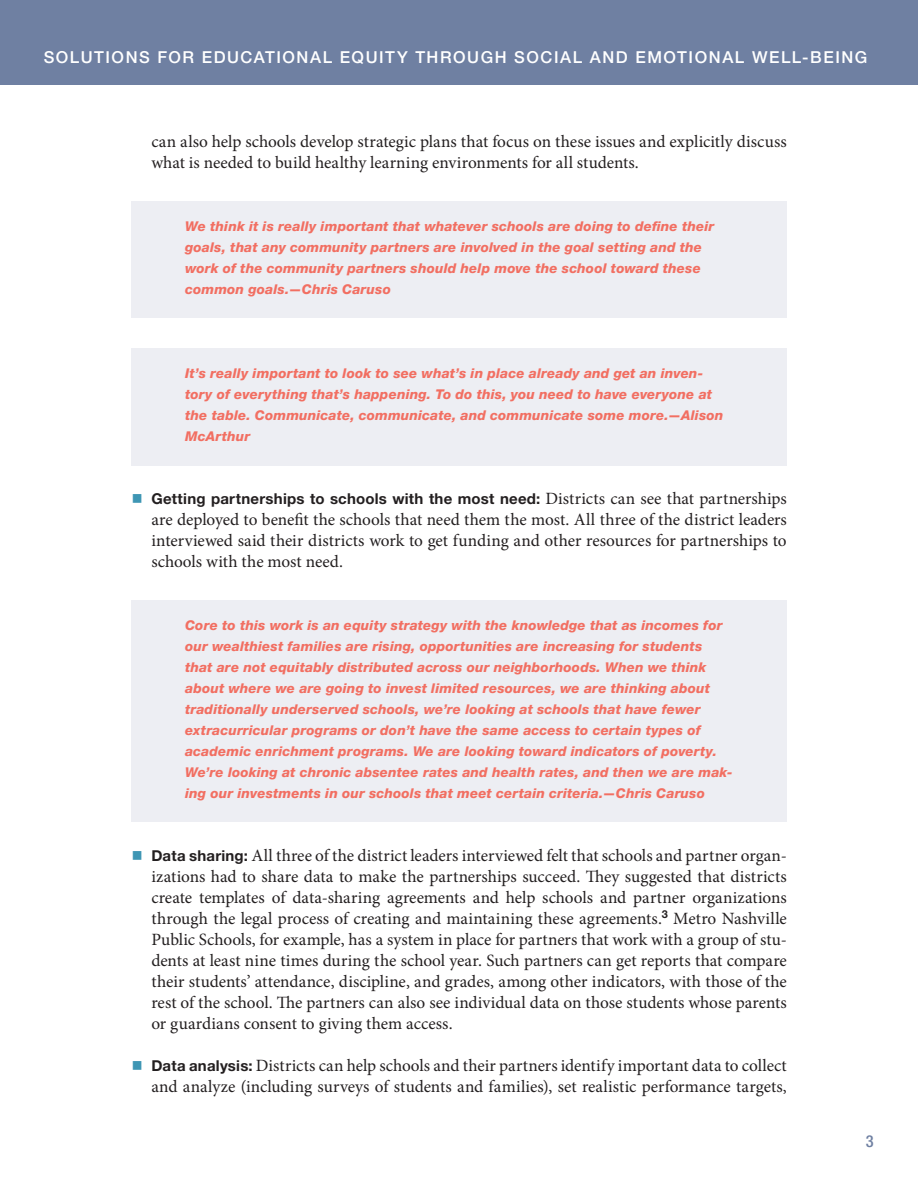
<style>
.page{position:relative;width:918px;height:1188px;background:#fff}
.page>*{position:absolute;margin:0;border:0;box-sizing:border-box;transform-origin:0 0}
.t1{font:17.25px/21px "Minion Pro";color:#231f20;text-align:justify}
.t2{font:500 16.5px "Helvetica Neue LT Std";letter-spacing:.095em;color:#fff}
.t3{font:500 condensed 16.5px "Helvetica Neue LT Std";color:#6f80a2}
.t4{font:700 15px "Helvetica Neue LT Std";letter-spacing:.015em;color:#231f20}
.Quotes{font:italic 800 13.5px/21px "Helvetica Neue LT Std";letter-spacing:.01em;color:#f26f62}
.s1{font-family:"Minion Pro";font-weight:400;font-size:30px;color:#3e96b4}
.s2{font-family:"Minion Pro";font-weight:400;font-size:17.25px}
.s3{font-size:30px;color:#3e96b4}
.s4{font-family:"Helvetica Neue LT Std";font-weight:700;font-size:15px}
</style>
<div class="page">
<div style="left:0;top:0;width:918px;height:85px;background:#6f80a2"></div>
<div style="left:131px;top:201px;width:656px;height:117px;background:#edeef3"></div>
<div style="left:131px;top:348px;width:656px;height:117px;background:#edeef3"></div>
<div style="left:131px;top:600px;width:656px;height:222px;background:#edeef3"></div>
<p class="t2" style="left:44px;top:47px;width:825px">SOLUTIONS FOR EDUCATIONAL EQUITY THROUGH SOCIAL AND EMOTIONAL WELL-BEING</p>
<p class="t1" style="left:151px;top:131px;width:637px">can also help schools develop strategic plans that focus on these issues and explicitly discuss what is needed to build healthy learning environments for all students.</p>
<p class="Quotes" style="left:185px;top:216px;width:531px">We think it is really important that whatever schools are doing to define their goals, that any community partners are involved in the goal setting and the work of the community partners should help move the school toward these common goals.—Chris Caruso</p>
<p class="Quotes" style="left:185px;top:363px;width:540px">It’s really important to look to see what’s in place already and get an inven&shy;tory of everything that’s happening. To do this, you need to have everyone at the table. Communicate, communicate, and communicate some more.—Alison McArthur</p>
<p class="t4" style="left:131px;top:489px;width:657px"><span class="s1">■</span> Getting partnerships to schools with the most need: <span class="s2">Districts can see that partnerships</span></p>
<p class="t1" style="left:151px;top:509px;width:637px">are deployed to benefit the schools that need them the most. All three of the district leaders interviewed said their districts work to get funding and other resources for partnerships to schools with the most need.</p>
<p class="Quotes" style="left:185px;top:615px;width:549px">Core to this work is an equity strategy with the knowledge that as incomes for our wealthiest families are rising, opportunities are increasing for students that are not equitably distributed across our neighborhoods. When we think about where we are going to invest limited resources, we are thinking about traditionally underserved schools, we’re looking at schools that have fewer extracurricular programs or don’t have the same access to certain types of academic enrichment programs. We are looking toward indicators of poverty.<br>We’re looking at chronic absentee rates and health rates, and then we are mak&shy;ing our investments in our schools that meet certain criteria.—Chris Caruso</p>
<p class="t1" style="left:151px;top:845px;width:637px;text-indent:-20px"><span class="s3">■</span> <span class="s4">Data sharing:</span> All three of the district leaders interviewed felt that schools and partner organ&shy;izations had to share data to make the partnerships succeed. They suggested that districts create templates of data-sharing agreements and help schools and partner organizations through the legal process of creating and maintaining these agreements.<sup>3</sup> Metro Nashville Public Schools, for example, has a system in place for partners that work with a group of stu&shy;dents at least nine times during the school year. Such partners can get reports that compare their students’ attendance, discipline, and grades, among other indicators, with those of the rest of the school. The partners can also see individual data on those students whose parents or guardians consent to giving them access.</p>
<p class="t1" style="left:131px;top:1055px;width:657px;text-align:right"><span class="s3">■</span> <span class="s4">Data analysis:</span> Districts can help schools and their partners identify important data to collect and analyze (including surveys of students and families), set realistic performance targets,</p>
<p class="t3" style="left:866px;top:1131px;width:9px">3</p>
</div>
